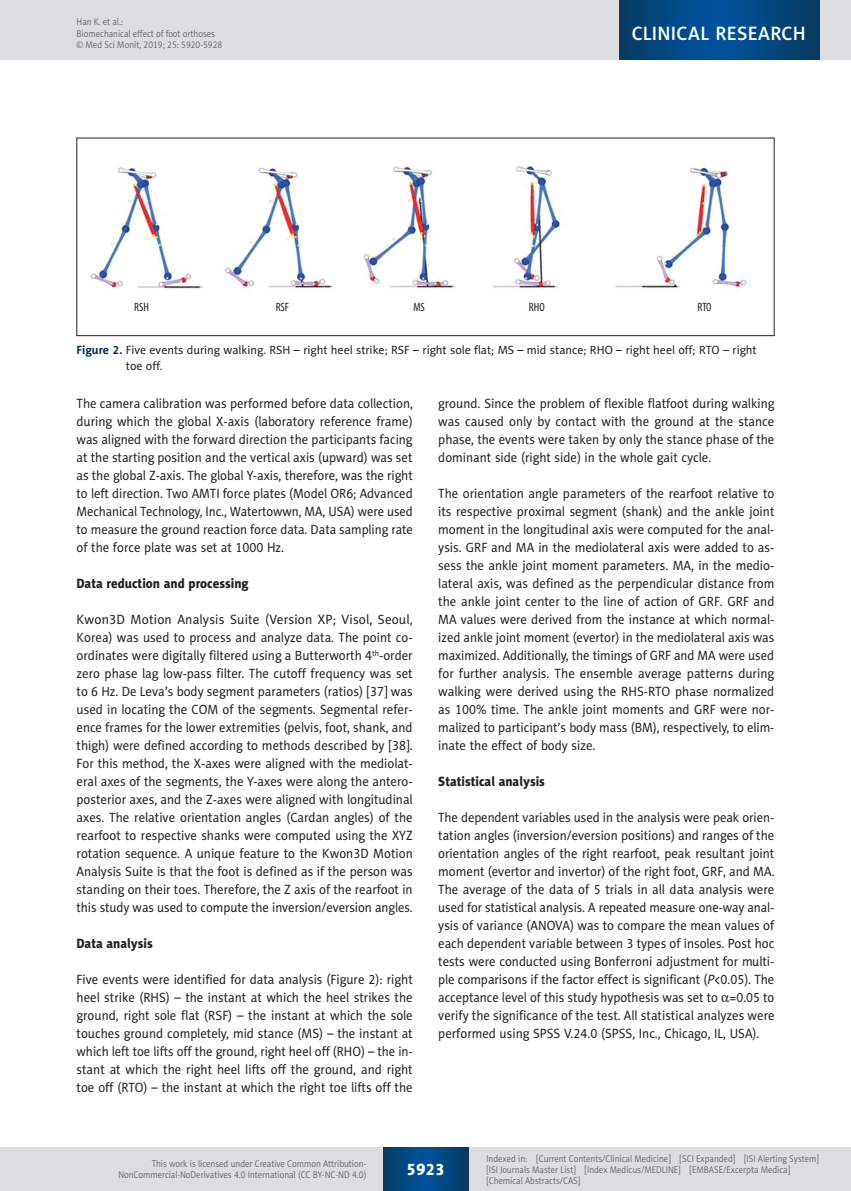
<style>
.page{position:relative;width:851px;height:1191px;background:#fff}
.page>*{position:absolute;margin:0;border:0;box-sizing:border-box;transform-origin:0 0}
.t1{font:19.5px "Naomi Sans EFN Medium";letter-spacing:.015em;color:#fff}
.t2{font:16.5px "Naomi Sans EFN Heavy";color:#fff}
.MSM_Body{font:13.5px/18px "Naomi Sans EFN";color:#231f20;text-align:justify;scale:.95 1}
.MSM_Body-2{font:13.5px/18px "Naomi Sans EFN";color:#231f20;text-align:justify}
.MSM_Body-3{font:13.5px/18px "Naomi Sans EFN";color:#231f20;text-align:justify;scale:.94 1}
.MSM_Headline_2{font:13.5px "Naomi Sans EFN Heavy";color:#231f20;scale:.95 1}
.MSM_Rycina_tytul{font:12px/15.8px "Naomi Sans EFN";color:#231f20}
.t3{font:condensed 12px "Myriad Pro";color:#231f20}
.t4{font:9.75px/11.2px "Naomi Sans EFN Light";color:#57585a;scale:.9 1}
.s1{font-weight:700;color:#00295c}
.s2{font-style:italic}
.s3{font-family:"Standard Sym L"}
</style>
<div class="page">
<img style="left:90px;top:162px;width:657px;height:129px">
<div style="left:77px;top:138px;width:697px;height:198px;border:1px solid #231f20"></div>
<div style="left:0;top:1148px;width:850px;height:43px;background:#dcdddf"></div>
<svg style="left:383px;top:1147px;width:85px;height:43px;background:#02477e"></svg>
<div style="left:0;top:0;width:850px;height:60px;background:#dcdddf"></div>
<svg style="left:619px;top:0;width:200px;height:60px;background:#02477e"></svg>
<p class="t4" style="left:77px;top:16px;width:163px">Han K. et al.:<br>Biomechanical effect of foot orthoses © Med Sci Monit, 2019; 25: 5920-5928</p>
<h1 class="t1" style="left:631px;top:22px;width:175px">CLINICAL RESEARCH</h1>
<p class="t3" style="left:134px;top:300px;width:16px">RSH</p>
<p class="t3" style="left:276px;top:300px;width:15px">RSF</p>
<p class="t3" style="left:413px;top:300px;width:13px">MS</p>
<p class="t3" style="left:529px;top:300px;width:17px">RHO</p>
<p class="t3" style="left:697px;top:300px;width:15px">RTO</p>
<p class="MSM_Rycina_tytul" style="left:126px;top:342px;width:632px;text-indent:-49px"><span class="s1">Figure 2.</span> Five events during walking. RSH – right heel strike; RSF – right sole flat; MS – mid stance; RHO – right heel off; RTO – right toe off.</p>
<p class="MSM_Body" style="left:77px;top:394px;width:355px">The camera calibration was performed before data collection, during which the global X-axis (laboratory reference frame) was aligned with the forward direction the participants facing at the starting position and the vertical axis (upward) was set as the global Z-axis. The global Y-axis, therefore, was the right to left direction. Two AMTI force plates (Model OR6; Advanced Mechanical Technology, Inc., Watertowwn, MA, USA) were used to measure the ground reaction force data. Data sampling rate of the force plate was set at 1000 Hz.</p>
<p class="MSM_Headline_2" style="left:77px;top:575px;width:182px">Data reduction and processing</p>
<p class="MSM_Body-2" style="left:77px;top:610px;width:338px">Kwon3D Motion Analysis Suite (Version XP; Visol, Seoul, Korea) was used to process and analyze data. The point co&shy;ordinates were digitally filtered using a Butterworth 4<sup>th</sup>-order zero phase lag low-pass filter. The cutoff frequency was set to 6 Hz. De Leva’s body segment parameters (ratios) [37] was used in locating the COM of the segments. Segmental refer&shy;ence frames for the lower extremities (pelvis, foot, shank, and thigh) were defined according to methods described by [38].<br>For this method, the X-axes were aligned with the mediolat&shy;eral axes of the segments, the Y-axes were along the antero&shy;posterior axes, and the Z-axes were aligned with longitudinal axes. The relative orientation angles (Cardan angles) of the rearfoot to respective shanks were computed using the XYZ rotation sequence. A unique feature to the Kwon3D Motion Analysis Suite is that the foot is defined as if the person was standing on their toes. Therefore, the Z axis of the rearfoot in this study was used to compute the inversion/eversion angles.</p>
<p class="MSM_Headline_2" style="left:77px;top:935px;width:82px">Data analysis</p>
<p class="MSM_Body" style="left:77px;top:970px;width:355px">Five events were identified for data analysis (Figure 2): right heel strike (RHS) – the instant at which the heel strikes the ground, right sole flat (RSF) – the instant at which the sole touches ground completely, mid stance (MS) – the instant at which left toe lifts off the ground, right heel off (RHO) – the in&shy;stant at which the right heel lifts off the ground, and right toe off (RTO) – the instant at which the right toe lifts off the</p>
<p class="MSM_Body" style="left:438px;top:394px;width:355px">ground. Since the problem of flexible flatfoot during walking was caused only by contact with the ground at the stance phase, the events were taken by only the stance phase of the dominant side (right side) in the whole gait cycle.</p>
<p class="MSM_Body" style="left:438px;top:484px;width:355px">The orientation angle parameters of the rearfoot relative to its respective proximal segment (shank) and the ankle joint moment in the longitudinal axis were computed for the anal&shy;ysis. GRF and MA in the mediolateral axis were added to as&shy;sess the ankle joint moment parameters. MA, in the medio&shy;lateral axis, was defined as the perpendicular distance from the ankle joint center to the line of action of GRF. GRF and MA values were derived from the instance at which normal&shy;ized ankle joint moment (evertor) in the mediolateral axis was maximized. Additionally, the timings of GRF and MA were used for further analysis. The ensemble average patterns during walking were derived using the RHS-RTO phase normalized as 100% time. The ankle joint moments and GRF were nor&shy;malized to participant’s body mass (BM), respectively, to elim&shy;inate the effect of body size.</p>
<p class="MSM_Headline_2" style="left:438px;top:773px;width:114px">Statistical analysis</p>
<p class="MSM_Body-3" style="left:438px;top:808px;width:359px">The dependent variables used in the analysis were peak orien&shy;tation angles (inversion/eversion positions) and ranges of the orientation angles of the right rearfoot, peak resultant joint moment (evertor and invertor) of the right foot, GRF, and MA.<br>The average of the data of 5 trials in all data analysis were used for statistical analysis. A repeated measure one-way anal&shy;ysis of variance (ANOVA) was to compare the mean values of each dependent variable between 3 types of insoles. Post hoc tests were conducted using Bonferroni adjustment for multi&shy;ple comparisons if the factor effect is significant (<span class="s2">P</span>&lt;0.05). The acceptance level of this study hypothesis was set to <span class="s3">a</span>=0.05 to verify the significance of the test. All statistical analyzes were performed using SPSS V.24.0 (SPSS, Inc., Chicago, IL, USA).</p>
<p class="t4" style="left:118px;top:1158px;width:277px;text-align:right">This work is licensed under Creative Common Attribution-<br>NonCommercial-NoDerivatives 4.0 International (CC BY-NC-ND 4.0)</p>
<p class="t2" style="left:406px;top:1159px;width:40px">5923</p>
<p class="t4" style="left:486px;top:1152px;width:371px">Indexed in: [Current Contents/Clinical Medicine] [SCI Expanded] [ISI Alerting System] [ISI Journals Master List] [Index Medicus/MEDLINE] [EMBASE/Excerpta Medica] [Chemical Abstracts/CAS]</p>
</div>
